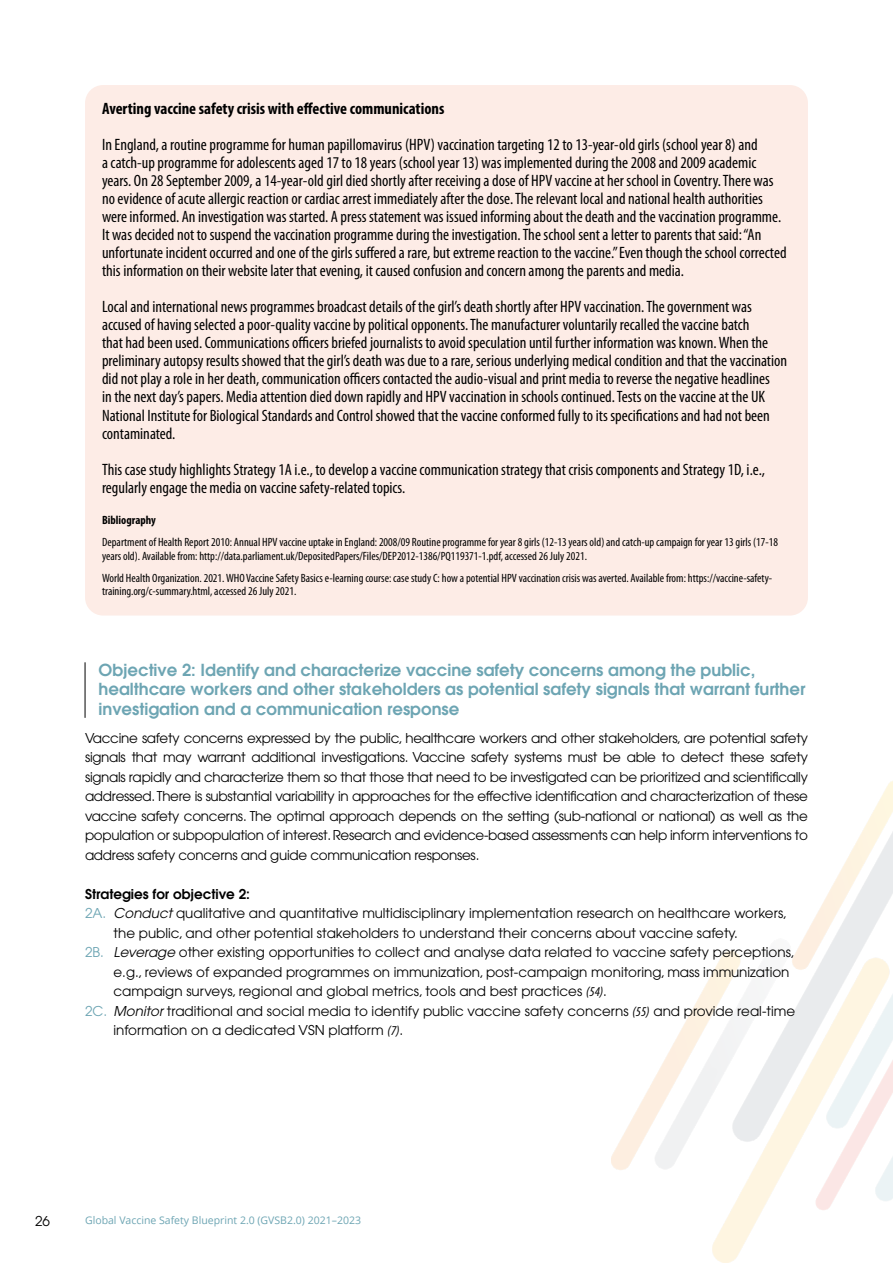
<style>
.page{position:relative;width:893px;height:1263px;background:#fff}
.page>*{position:absolute;margin:0;border:0;box-sizing:border-box;transform-origin:0 0}
.t1{font:condensed 16.5px/18px "Myriad Pro";color:#000}
.t2{font:600 16.5px/19.5px "Avant Garde";color:#6da5b3}
.t3{font:700 condensed 16.5px "Myriad Pro";color:#000}
.t4{font:13.5px/19.5px "Avant Garde";color:#000;text-align:justify}
.t5{font:600 13.5px "Avant Garde";color:#000}
.t6{font:condensed 12px/13.5px "Myriad Pro";color:#000}
.t7{font:700 condensed 12px "Myriad Pro";color:#000}
.t8{font:10.5px "Open Sans";color:#6da5b3}
.s1{color:#6da5b3}
.s2{font-style:italic}
.s3{font-family:"Myriad Pro";font-style:italic;font-stretch:condensed}
</style>
<div class="page">
<img style="left:611px;top:781px;width:282px;height:481px">
<hr style="left:85px;top:662px;width:1px;height:56px;background:#000">
<div style="left:85px;top:85px;width:723px;height:530px;background:#fdece6;border-radius:18px"></div>
<p class="t3" style="left:102px;top:99px;width:344px">Averting vaccine safety crisis with effective communications</p>
<p class="t1" style="left:102px;top:136px;width:686px">In England, a routine programme for human papillomavirus (HPV) vaccination targeting 12 to 13-year-old girls (school year 8) and<br>a catch-up programme for adolescents aged 17 to 18 years (school year 13) was implemented during the 2008 and 2009 academic years. On 28 September 2009, a 14-year-old girl died shortly after receiving a dose of HPV vaccine at her school in Coventry. There was no evidence of acute allergic reaction or cardiac arrest immediately after the dose. The relevant local and national health authorities were informed. An investigation was started. A press statement was issued informing about the death and the vaccination programme.<br>It was decided not to suspend the vaccination programme during the investigation. The school sent a letter to parents that said: “An unfortunate incident occurred and one of the girls suffered a rare, but extreme reaction to the vaccine.” Even though the school corrected this information on their website later that evening, it caused confusion and concern among the parents and media.</p>
<p class="t1" style="left:102px;top:298px;width:687px">Local and international news programmes broadcast details of the girl’s death shortly after HPV vaccination. The government was accused of having selected a poor-quality vaccine by political opponents. The manufacturer voluntarily recalled the vaccine batch<br>that had been used. Communications officers briefed journalists to avoid speculation until further information was known. When the preliminary autopsy results showed that the girl’s death was due to a rare, serious underlying medical condition and that the vaccination did not play a role in her death, communication officers contacted the audio-visual and print media to reverse the negative headlines<br>in the next day’s papers. Media attention died down rapidly and HPV vaccination in schools continued. Tests on the vaccine at the UK National Institute for Biological Standards and Control showed that the vaccine conformed fully to its specifications and had not been contaminated.</p>
<p class="t1" style="left:102px;top:460px;width:664px">This case study highlights Strategy 1A i.e., to develop a vaccine communication strategy that crisis components and Strategy 1D, i.e., regularly engage the media on vaccine safety-related topics.</p>
<p class="t7" style="left:102px;top:512px;width:55px">Bibliography</p>
<p class="t6" style="left:102px;top:535px;width:677px">Department of Health Report 2010: Annual HPV vaccine uptake in England: 2008/09 Routine programme for year 8 girls (12-13 years old) and catch-up campaign for year 13 girls (17-18 years old). Available from: http://data.parliament.uk/DepositedPapers/Files/DEP2012-1386/PQ119371-1.pdf, accessed 26 July 2021.</p>
<p class="t6" style="left:102px;top:571px;width:672px">World Health Organization. 2021. WHO Vaccine Safety Basics e-learning course: case study C: how a potential HPV vaccination crisis was averted. Available from: https://vaccine-safety&shy;training.org/c-summary.html, accessed 26 July 2021.</p>
<p class="t2" style="left:99px;top:659px;width:708px">Objective 2: Identify and characterize vaccine safety concerns among the public, healthcare workers and other stakeholders as potential safety signals that warrant further investigation and a communication response</p>
<p class="t4" style="left:85px;top:728px;width:724px">Vaccine safety concerns expressed by the public, healthcare workers and other stakeholders, are potential safety signals that may warrant additional investigations. Vaccine safety systems must be able to detect these safety signals rapidly and characterize them so that those that need to be investigated can be prioritized and scientifically addressed. There is substantial variability in approaches for the effective identification and characterization of these vaccine safety concerns. The optimal approach depends on the setting (sub-national or national) as well as the population or subpopulation of interest. Research and evidence-based assessments can help inform interventions to address safety concerns and guide communication responses.</p>
<p class="t5" style="left:85px;top:885px;width:166px">Strategies for objective 2:</p>
<p class="t4" style="left:85px;top:903px;width:704px"><span class="s1">2A.</span> <span class="s2">Conduct</span> qualitative and quantitative multidisciplinary implementation research on healthcare workers,</p>
<p class="t4" style="left:114px;top:923px;width:626px">the public, and other potential stakeholders to understand their concerns about vaccine safety.</p>
<p class="t4" style="left:85px;top:942px;width:711px"><span class="s1">2B.</span> <span class="s2">Leverage</span> other existing opportunities to collect and analyse data related to vaccine safety perceptions,</p>
<p class="t4" style="left:114px;top:962px;width:677px">e.g., reviews of expanded programmes on immunization, post-campaign monitoring, mass immunization</p>
<p class="t4" style="left:114px;top:981px;width:495px">campaign surveys, regional and global metrics, tools and best practices <span class="s3">(54)</span>.</p>
<p class="t4" style="left:85px;top:1001px;width:712px"><span class="s1">2C.</span> <span class="s2">Monitor</span> traditional and social media to identify public vaccine safety concerns <span class="s3">(55)</span> and provide real-time</p>
<p class="t4" style="left:114px;top:1020px;width:291px">information on a dedicated VSN platform <span class="s3">(7)</span>.</p>
<p class="t4" style="left:35px;top:1211px;width:16px">26</p>
<p class="t8" style="left:85px;top:1213px;width:277px">Global Vaccine Safety Blueprint 2.0 (GVSB2.0) 2021–2023</p>
</div>
